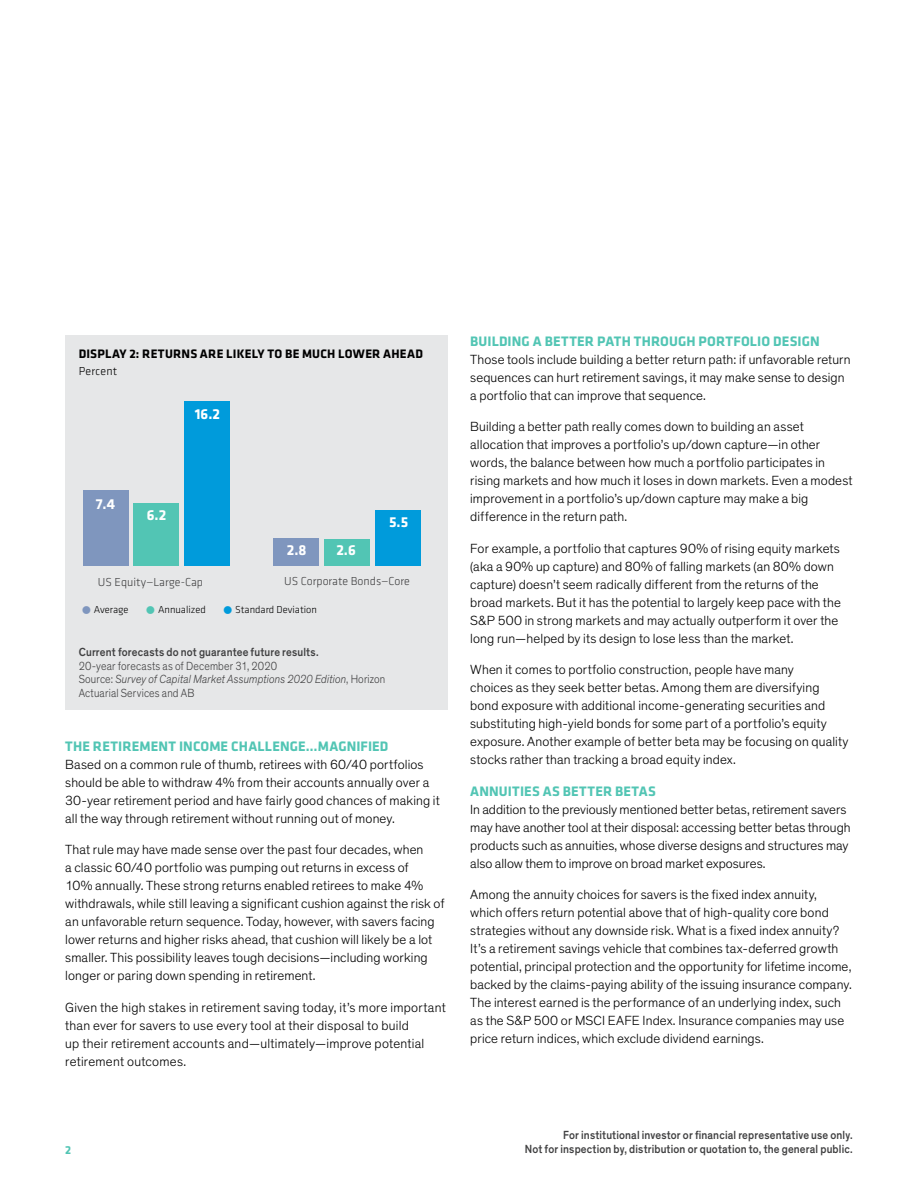
<style>
.page{position:relative;width:918px;height:1188px;background:#fff}
.page>*{position:absolute;margin:0;border:0;box-sizing:border-box;transform-origin:0 0}
.t1{font:700 15px "Klavika";color:#fff}
.t2{font:700 14.25px "Klavika";letter-spacing:.01em;color:#52c5b4}
.t3{font:300 13.5px/18px "Theinhardt";letter-spacing:.01em;color:#000}
.t4{font:700 12.75px "Klavika";letter-spacing:.02em;color:#000}
.t5{font:500 12px "Theinhardt";letter-spacing:.015em;color:#404041;scale:.9 1}
.t6{font:300 12px/13.5px "Theinhardt";letter-spacing:.015em;color:#404041;scale:.9 1}
.t7{font:300 12px "Klavika";color:#404041}
.t8{font:300 12px "Klavika";letter-spacing:.015em;color:#000}
.t9{font:700 12px "Klavika";color:#52c5b4}
.t10{font:300 10.5px "Klavika";color:#000}
.s1{color:#7f96be}
.s2{color:#52c5b4}
.s3{color:#009bdb}
.s4{font-style:italic}
</style>
<div class="page">
<div style="left:65px;top:335px;width:383px;height:375px;background:#e6e7e8"></div>
<div style="left:184px;top:401px;width:46px;height:165px;background:#009bdb"></div>
<div style="left:375px;top:510px;width:45px;height:56px;background:#009bdb"></div>
<div style="left:134px;top:503px;width:45px;height:63px;background:#52c5b4"></div>
<div style="left:324px;top:539px;width:46px;height:27px;background:#52c5b4"></div>
<div style="left:83px;top:491px;width:45px;height:75px;background:#7f96be"></div>
<div style="left:273px;top:538px;width:46px;height:28px;background:#7f96be"></div>
<p class="t4" style="left:79px;top:345px;width:346px">DISPLAY 2: RETURNS ARE LIKELY TO BE MUCH LOWER AHEAD</p>
<p class="t8" style="left:79px;top:364px;width:40px">Percent</p>
<p class="t1" style="left:96px;top:493px;width:21px">7.4</p>
<p class="t1" style="left:195px;top:403px;width:27px">16.2</p>
<p class="t1" style="left:147px;top:505px;width:21px">6.2</p>
<p class="t1" style="left:287px;top:539px;width:21px">2.8</p>
<p class="t1" style="left:336px;top:539px;width:21px">2.6</p>
<p class="t1" style="left:389px;top:511px;width:21px">5.5</p>
<p class="t7" style="left:98px;top:575px;width:107px">US Equity—Large-Cap</p>
<p class="t7" style="left:284px;top:574px;width:127px">US Corporate Bonds—Core</p>
<p class="t10" style="left:82px;top:604px;width:49px"><span class="s1">●</span> Average</p>
<p class="t10" style="left:146px;top:604px;width:62px"><span class="s2">●</span> Annualized</p>
<p class="t10" style="left:223px;top:604px;width:96px"><span class="s3">●</span> Standard Deviation</p>
<p class="t5" style="left:79px;top:645px;width:268px">Current forecasts do not guarantee future results.</p>
<p class="t6" style="left:79px;top:659px;width:342px">20-year forecasts as of December 31, 2020<br>Source: <span class="s4">Survey of Capital Market Assumptions 2020 Edition</span>, Horizon<br>Actuarial Services and AB</p>
<p class="t2" style="left:65px;top:736px;width:325px">THE RETIREMENT INCOME CHALLENGE…MAGNIFIED</p>
<p class="t3" style="left:65px;top:755px;width:376px">Based on a common rule of thumb, retirees with 60/40 portfolios should be able to withdraw 4% from their accounts annually over a 30-year retirement period and have fairly good chances of making it all the way through retirement without running out of money.</p>
<p class="t3" style="left:65px;top:841px;width:381px">That rule may have made sense over the past four decades, when<br>a classic 60/40 portfolio was pumping out returns in excess of<br>10% annually. These strong returns enabled retirees to make 4% withdrawals, while still leaving a significant cushion against the risk of an unfavorable return sequence. Today, however, with savers facing lower returns and higher risks ahead, that cushion will likely be a lot smaller. This possibility leaves tough decisions—including working longer or paring down spending in retirement.</p>
<p class="t3" style="left:65px;top:998px;width:382px">Given the high stakes in retirement saving today, it’s more important than ever for savers to use every tool at their disposal to build<br>up their retirement accounts and—ultimately—improve potential retirement outcomes.</p>
<p class="t2" style="left:470px;top:331px;width:351px">BUILDING A BETTER PATH THROUGH PORTFOLIO DESIGN</p>
<p class="t3" style="left:470px;top:351px;width:382px">Those tools include building a better return path: if unfavorable return sequences can hurt retirement savings, it may make sense to design a portfolio that can improve that sequence.</p>
<p class="t3" style="left:470px;top:418px;width:384px">Building a better path really comes down to building an asset allocation that improves a portfolio’s up/down capture—in other words, the balance between how much a portfolio participates in rising markets and how much it loses in down markets. Even a modest improvement in a portfolio’s up/down capture may make a big difference in the return path.</p>
<p class="t3" style="left:470px;top:540px;width:372px">For example, a portfolio that captures 90% of rising equity markets (aka a 90% up capture) and 80% of falling markets (an 80% down capture) doesn’t seem radically different from the returns of the broad markets. But it has the potential to largely keep pace with the S&amp;P 500 in strong markets and may actually outperform it over the long run—helped by its design to lose less than the market.</p>
<p class="t3" style="left:470px;top:661px;width:380px">When it comes to portfolio construction, people have many<br>choices as they seek better betas. Among them are diversifying bond exposure with additional income-generating securities and substituting high-yield bonds for some part of a portfolio’s equity exposure. Another example of better beta may be focusing on quality stocks rather than tracking a broad equity index.</p>
<p class="t2" style="left:470px;top:781px;width:187px">ANNUITIES AS BETTER BETAS</p>
<p class="t3" style="left:470px;top:801px;width:382px">In addition to the previously mentioned better betas, retirement savers may have another tool at their disposal: accessing better betas through products such as annuities, whose diverse designs and structures may also allow them to improve on broad market exposures.</p>
<p class="t3" style="left:470px;top:886px;width:383px">Among the annuity choices for savers is the fixed index annuity, which offers return potential above that of high-quality core bond strategies without any downside risk. What is a fixed index annuity?<br>It’s a retirement savings vehicle that combines tax-deferred growth potential, principal protection and the opportunity for lifetime income, backed by the claims-paying ability of the issuing insurance company.<br>The interest earned is the performance of an underlying index, such as the S&amp;P 500 or MSCI EAFE Index. Insurance companies may use price return indices, which exclude dividend earnings.</p>
<p class="t5" style="left:563px;top:1128px;width:323px">For institutional investor or financial representative use only.</p>
<p class="t9" style="left:65px;top:1142px;width:8px">2</p>
<p class="t5" style="left:525px;top:1142px;width:366px">Not for inspection by, distribution or quotation to, the general public.</p>
</div>
